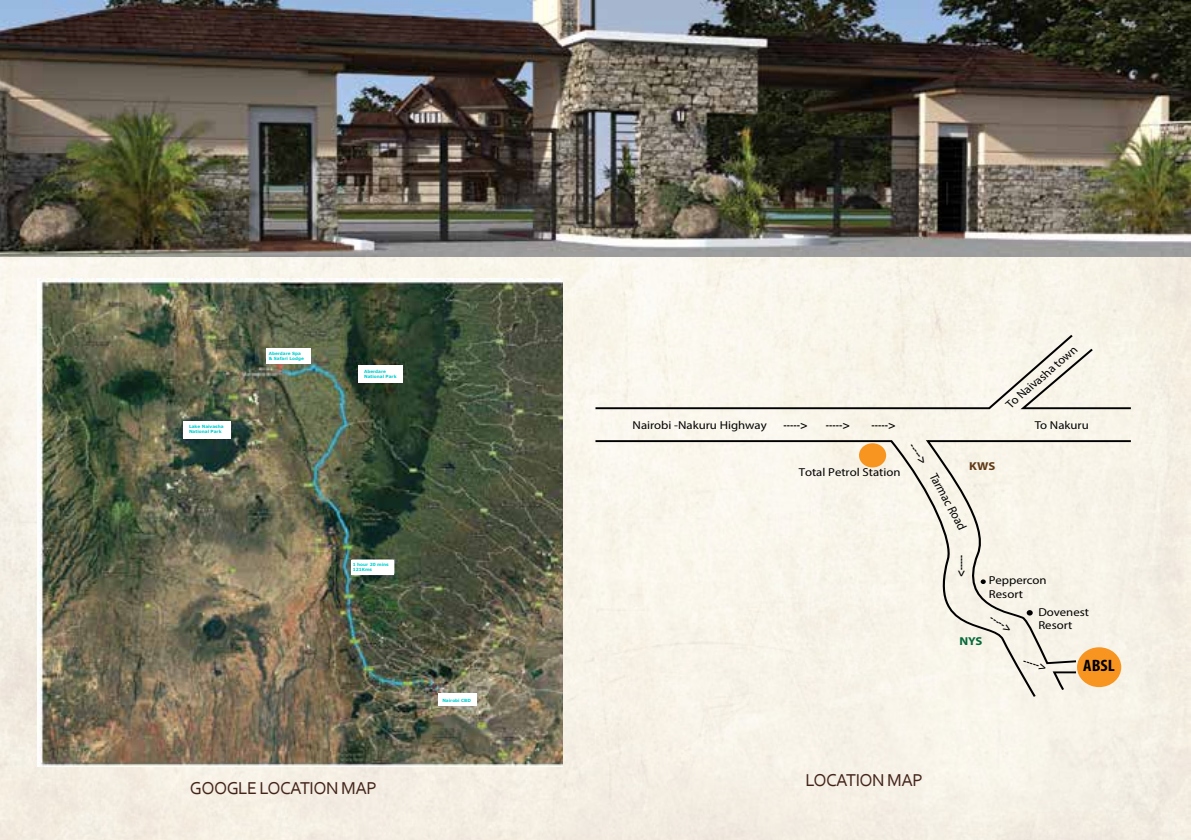
<style>
.page{position:relative;width:1191px;height:840px;background:#fff}
.page>*{position:absolute;margin:0;border:0;box-sizing:border-box;transform-origin:0 0}
.t1{font:18px "Corbel";letter-spacing:-.03em;color:#442419}
.t2{font:700 condensed 16.6px "Myriad Pro";color:#010101;scale:1.11 1}
.t3{font:700 condensed 12.8px "Myriad Pro";color:#010101;scale:.9 1}
.t4{font:12.4px "Myriad Pro";color:#010101;scale:.94 1}
.t5{font:700 condensed 12.4px "Myriad Pro";color:#010101;scale:.96 1}
.t6{font:12px "Myriad Pro";color:#010101}
.t7{font:700 condensed 11.8px "Myriad Pro";color:#010101;scale:1.04 1}
.t8{font:700 condensed 11.6px "Myriad Pro";color:#010101;scale:1.09 1}
.t9{font:11.4px/13.8px "Myriad Pro";color:#010101;scale:1.11 1}
.t10{font:700 condensed 11.4px "Myriad Pro";color:#010101;scale:1.11 1}
.t11{font:700 11.4px "Myriad Pro";color:#603a17;scale:1.11 1}
.t12{font:700 11.4px "Myriad Pro";color:#046938;scale:1.11 1}
.t13{font:700 4.2px/5px "Verdana";color:#0cc}
</style>
<div class="page">
<img style="left:0;top:257px;width:1191px;height:582px">
<div style="left:595px;top:439px;width:441px;height:257px;background:#f9f5eb"></div>
<svg style="left:1051px;top:670px;width:27px;height:21px"></svg>
<div style="left:924px;top:439px;width:206px;height:225px;background:#f8f4e8"></div>
<div style="left:595px;top:334px;width:535px;height:76px;background:#f9f6eb"></div>
<div style="left:1077px;top:647px;width:44px;height:39px;background:#f89521;border-radius:50%"></div>
<svg style="left:1026px;top:609px;width:6px;height:6px"></svg>
<svg style="left:980px;top:579px;width:5px;height:4px"></svg>
<div style="left:859px;top:443px;width:27px;height:24px;background:#f89521;border-radius:50%"></div>
<img style="left:37px;top:278px;width:525px;height:488px">
<div style="left:351px;top:560px;width:43px;height:14px;background:#fff"></div>
<div style="left:183px;top:421px;width:48px;height:17px;background:#fff"></div>
<div style="left:438px;top:693px;width:38px;height:12px;background:#fff"></div>
<div style="left:358px;top:365px;width:44px;height:18px;background:#fff"></div>
<div style="left:266px;top:348px;width:45px;height:16px;background:#fff"></div>
<img style="left:0;top:0;width:1191px;height:257px">
<p class="t13" style="left:189px;top:424px;width:36px">Lake Naivasha<br>National Park</p>
<p class="t13" style="left:269px;top:350px;width:37px">Aberdare Spa &amp; Safari Lodge</p>
<p class="t13" style="left:281px;top:356px;width:14px">ABSL</p>
<p class="t13" style="left:364px;top:369px;width:24px">Aberdare</p>
<p class="t13" style="left:365px;top:371px;width:34px">Aberdare<br>National Park</p>
<p class="t13" style="left:353px;top:562px;width:38px">1 hour 20 mins<br>121Kms</p>
<h1 class="t1" style="left:190px;top:776px;width:188px">GOOGLE LOCATION MAP</h1>
<p class="t13" style="left:442px;top:697px;width:30px">Nairobi CBD</p>
<h3 class="t9" style="left:632px;top:418px;width:122px">Nairobi -Nakuru Highway</h3>
<h3 class="t10" style="left:783px;top:418px;width:23px">-----&gt;</h3>
<h3 class="t10" style="left:826px;top:418px;width:23px">-----&gt;</h3>
<h3 class="t10" style="left:871px;top:418px;width:23px">-----&gt;</h3>
<h3 class="t9" style="left:798px;top:464px;width:93px">Total Petrol Station</h3>
<h3 class="t5" style="left:918px;top:439px;width:25px;rotate:55deg">-----&gt;</h3>
<h3 class="t11" style="left:969px;top:459px;width:25px">KWS</h3>
<h3 class="t4" style="left:939px;top:469px;width:69px;rotate:61deg">Tarmac Road</h3>
<h3 class="t6" style="left:1003px;top:400px;width:91px;rotate:-41deg">To Naivasha town</h3>
<h3 class="t9" style="left:1034px;top:418px;width:50px">To Nakuru</h3>
<h3 class="t3" style="left:970px;top:554px;width:26px;rotate:91deg">&gt;-----</h3>
<h3 class="t9" style="left:989px;top:572px;width:53px">Peppercon<br>Resort</h3>
<h3 class="t9" style="left:1038px;top:604px;width:47px">Dovenest<br>Resort</h3>
<h3 class="t7" style="left:994px;top:610px;width:24px;rotate:31deg">-----&gt;</h3>
<h3 class="t12" style="left:959px;top:633px;width:22px">NYS</h3>
<h3 class="t8" style="left:1025px;top:653px;width:23px;rotate:17deg">-----&gt;</h3>
<h2 class="t2" style="left:1083px;top:655px;width:30px">ABSL</h2>
<h1 class="t1" style="left:805px;top:768px;width:119px">LOCATION MAP</h1>
</div>
